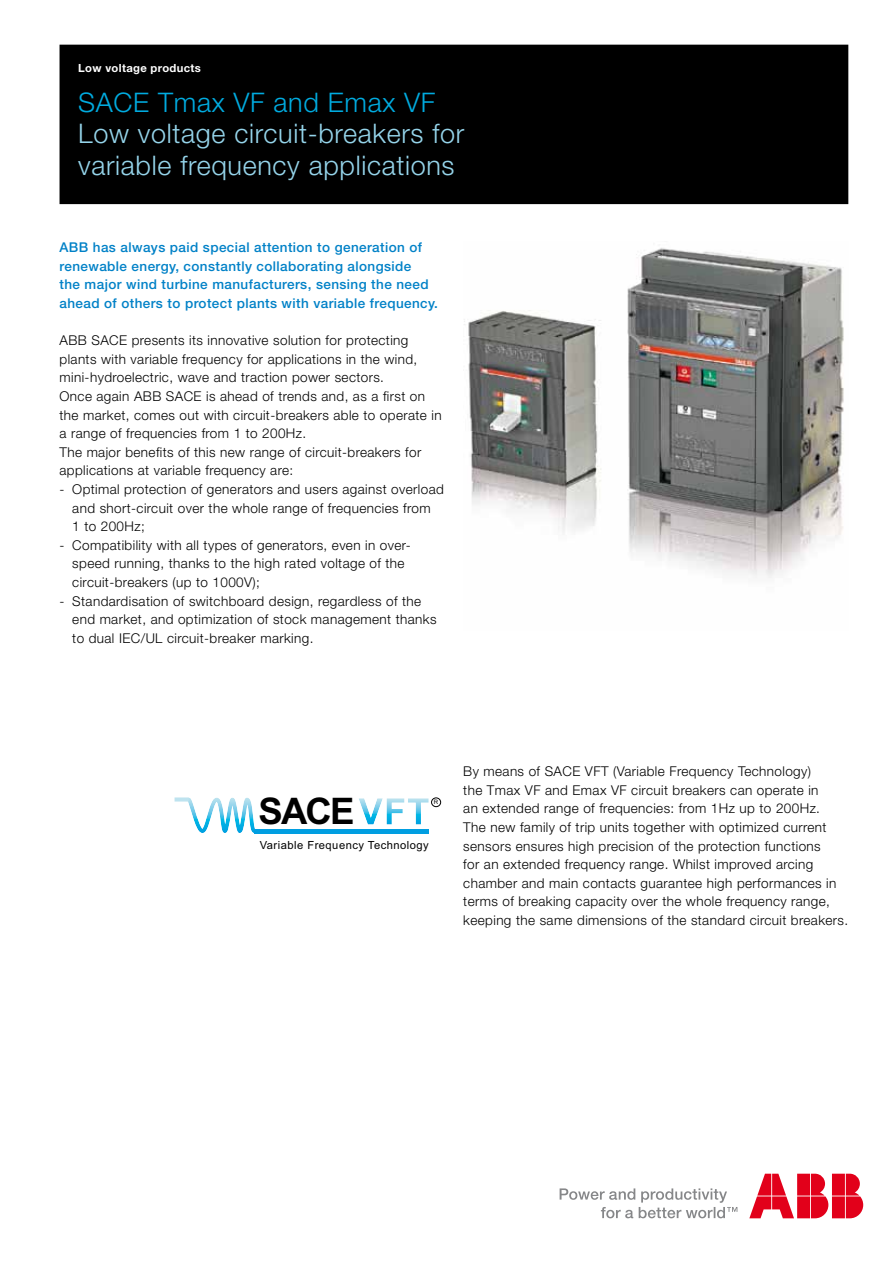
<style>
.page{position:relative;width:893px;height:1263px;background:#fff}
.page>*{position:absolute;margin:0;border:0;box-sizing:border-box;transform-origin:0 0}
.t1{font:700 36.6px "Arial";color:#000}
.t2{font:300 27px/31.5px "Helvetica Neue LT";letter-spacing:.025em;color:#95d4ea}
.t3{font:300 27px "Helvetica Neue LT";letter-spacing:.025em;color:#00abdf}
.t4{font:300 13.5px/18.6px "Helvetica Neue LT";letter-spacing:.03em;color:#000}
.t5{font:500 13.5px/18.6px "Helvetica Neue LT";letter-spacing:.03em;color:#0081c7}
.t6{font:11.25px "Arial";letter-spacing:.045em;color:#000}
.t7{font:700 11.25px "Helvetica Neue LT";letter-spacing:.03em;color:#fff}
.t8{font:6.15px "Arial";color:#000}
</style>
<div class="page">
<div style="left:60px;top:45px;width:788px;height:158px;background:#000"></div>
<div style="left:60px;top:45px;width:788px;height:159px;border:2px solid #000"></div>
<svg style="left:560px;top:1188px;width:177px;height:30px"></svg>
<svg style="left:749px;top:1174px;width:114px;height:44px"></svg>
<svg style="left:187px;top:797px;width:68px;height:36px"></svg>
<hr style="left:254px;top:829px;width:175px;height:4px;background:#009ee1">
<svg style="left:175px;top:797px;width:14px;height:4px"></svg>
<svg style="left:359px;top:798px;width:70px;height:26px"></svg>
<div style="left:431px;top:798px;width:10px;height:9px;border:1px solid #000;border-radius:50%"></div>
<img style="left:464px;top:248px;width:380px;height:330px">
<p class="t7" style="left:78px;top:64px;width:124px">Low voltage products</p>
<h2 class="t3" style="left:78px;top:92px;width:359px">SACE Tmax VF and Emax VF</h2>
<h2 class="t2" style="left:78px;top:121px;width:388px">Low voltage circuit-breakers for variable frequency applications</h2>
<p class="t5" style="left:60px;top:239px;width:380px">ABB has always paid special attention to generation of renewable energy, constantly collaborating alongside<br>the major wind turbine manufacturers, sensing the need ahead of others to protect plants with variable frequency.</p>
<p class="t4" style="left:60px;top:332px;width:384px">ABB SACE presents its innovative solution for protecting plants with variable frequency for applications in the wind, mini-hydroelectric, wave and traction power sectors.<br>Once again ABB SACE is ahead of trends and, as a first on the market, comes out with circuit-breakers able to operate in a range of frequencies from 1 to 200Hz.<br>The major benefits of this new range of circuit-breakers for applications at variable frequency are:</p>
<p class="t4" style="left:72px;top:481px;width:373px;text-indent:-13px">- Optimal protection of generators and users against overload and short-circuit over the whole range of frequencies from<br>1 to 200Hz;</p>
<p class="t4" style="left:72px;top:537px;width:340px;text-indent:-13px">- Compatibility with all types of generators, even in over&shy;speed running, thanks to the high rated voltage of the circuit-breakers (up to 1000V);</p>
<p class="t4" style="left:72px;top:593px;width:366px;text-indent:-13px">- Standardisation of switchboard design, regardless of the end market, and optimization of stock management thanks to dual IEC/UL circuit-breaker marking.</p>
<h1 class="t1" style="left:258px;top:790px;width:98px">SACE</h1>
<p class="t8" style="left:434px;top:800px;width:6px">R</p>
<p class="t6" style="left:260px;top:841px;width:171px">Variable Frequency Technology</p>
<p class="t4" style="left:463px;top:763px;width:386px">By means of SACE VFT (Variable Frequency Technology)<br>the Tmax VF and Emax VF circuit breakers can operate in<br>an extended range of frequencies: from 1Hz up to 200Hz.<br>The new family of trip units together with optimized current sensors ensures high precision of the protection functions<br>for an extended frequency range. Whilst improved arcing chamber and main contacts guarantee high performances in terms of breaking capacity over the whole frequency range, keeping the same dimensions of the standard circuit breakers.</p>
</div>
